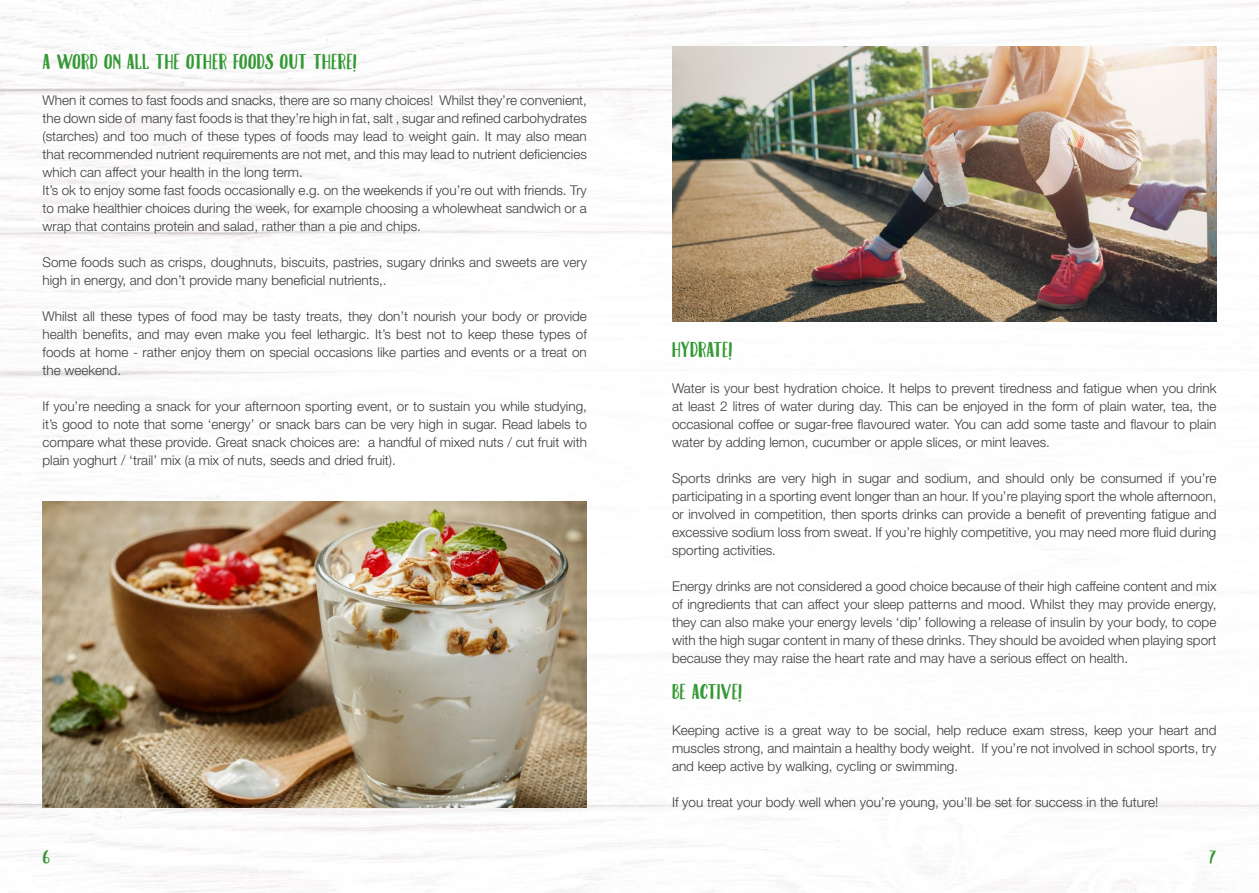
<style>
.page{position:relative;width:1259px;height:893px;background:#fff}
.page>*{position:absolute;margin:0;border:0;box-sizing:border-box;transform-origin:0 0}
.t1{font:19.5px "Caferus Normal";letter-spacing:.015em;color:#393}
.t2{font:18px "Caferus Normal";color:#393}
.t3{font:300 13.5px/18px "Helvetica Neue LT Std";color:#3c3c3b;text-align:justify}
</style>
<div class="page">
<img style="left:0;top:0;width:1259px;height:893px">
<img style="left:43px;top:501px;width:543px;height:306px">
<img style="left:672px;top:46px;width:544px;height:275px">
<h1 class="t1" style="left:43px;top:49px;width:315px">A WORD ON ALL THE OTHER FOODS OUT THERE!</h1>
<p class="t3" style="left:43px;top:91px;width:546px;text-align:left">When it comes to fast foods and snacks, there are so many choices! Whilst they’re convenient, the down side of many fast foods is that they’re high in fat, salt , sugar and refined carbohydrates (starches) and too much of these types of foods may lead to weight gain. It may also mean that recommended nutrient requirements are not met, and this may lead to nutrient deficiencies which can affect your health in the long term.<br>It’s ok to enjoy some fast foods occasionally e.g. on the weekends if you’re out with friends. Try to make healthier choices during the week, for example choosing a wholewheat sandwich or a wrap that contains protein and salad, rather than a pie and chips.</p>
<p class="t3" style="left:43px;top:253px;width:546px">Some foods such as crisps, doughnuts, biscuits, pastries, sugary drinks and sweets are very high in energy, and don’t provide many beneficial nutrients,.</p>
<p class="t3" style="left:43px;top:307px;width:546px">Whilst all these types of food may be tasty treats, they don’t nourish your body or provide health benefits, and may even make you feel lethargic. It’s best not to keep these types of foods at home - rather enjoy them on special occasions like parties and events or a treat on the weekend.</p>
<p class="t3" style="left:43px;top:397px;width:546px">If you’re needing a snack for your afternoon sporting event, or to sustain you while studying, it’s good to note that some ‘energy’ or snack bars can be very high in sugar. Read labels to compare what these provide. Great snack choices are: a handful of mixed nuts / cut fruit with plain yoghurt / ‘trail’ mix (a mix of nuts, seeds and dried fruit).</p>
<h1 class="t1" style="left:672px;top:337px;width:62px">HYDRATE!</h1>
<p class="t3" style="left:672px;top:379px;width:546px">Water is your best hydration choice. It helps to prevent tiredness and fatigue when you drink at least 2 litres of water during day. This can be enjoyed in the form of plain water, tea, the occasional coffee or sugar-free flavoured water. You can add some taste and flavour to plain water by adding lemon, cucumber or apple slices, or mint leaves.</p>
<p class="t3" style="left:672px;top:469px;width:546px">Sports drinks are very high in sugar and sodium, and should only be consumed if you’re participating in a sporting event longer than an hour. If you’re playing sport the whole afternoon, or involved in competition, then sports drinks can provide a benefit of preventing fatigue and excessive sodium loss from sweat. If you’re highly competitive, you may need more fluid during sporting activities.</p>
<p class="t3" style="left:672px;top:577px;width:546px">Energy drinks are not considered a good choice because of their high caffeine content and mix of ingredients that can affect your sleep patterns and mood. Whilst they may provide energy, they can also make your energy levels ‘dip’ following a release of insulin by your body, to cope with the high sugar content in many of these drinks. They should be avoided when playing sport because they may raise the heart rate and may have a serious effect on health.</p>
<h1 class="t1" style="left:672px;top:679px;width:71px">BE ACTIVE!</h1>
<p class="t3" style="left:672px;top:721px;width:546px">Keeping active is a great way to be social, help reduce exam stress, keep your heart and muscles strong, and maintain a healthy body weight. If you’re not involved in school sports, try and keep active by walking, cycling or swimming.</p>
<p class="t3" style="left:672px;top:793px;width:488px">If you treat your body well when you’re young, you’ll be set for success in the future!</p>
<h2 class="t2" style="left:43px;top:845px;width:9px">6</h2>
<h2 class="t2" style="left:1209px;top:845px;width:9px">7</h2>
</div>
